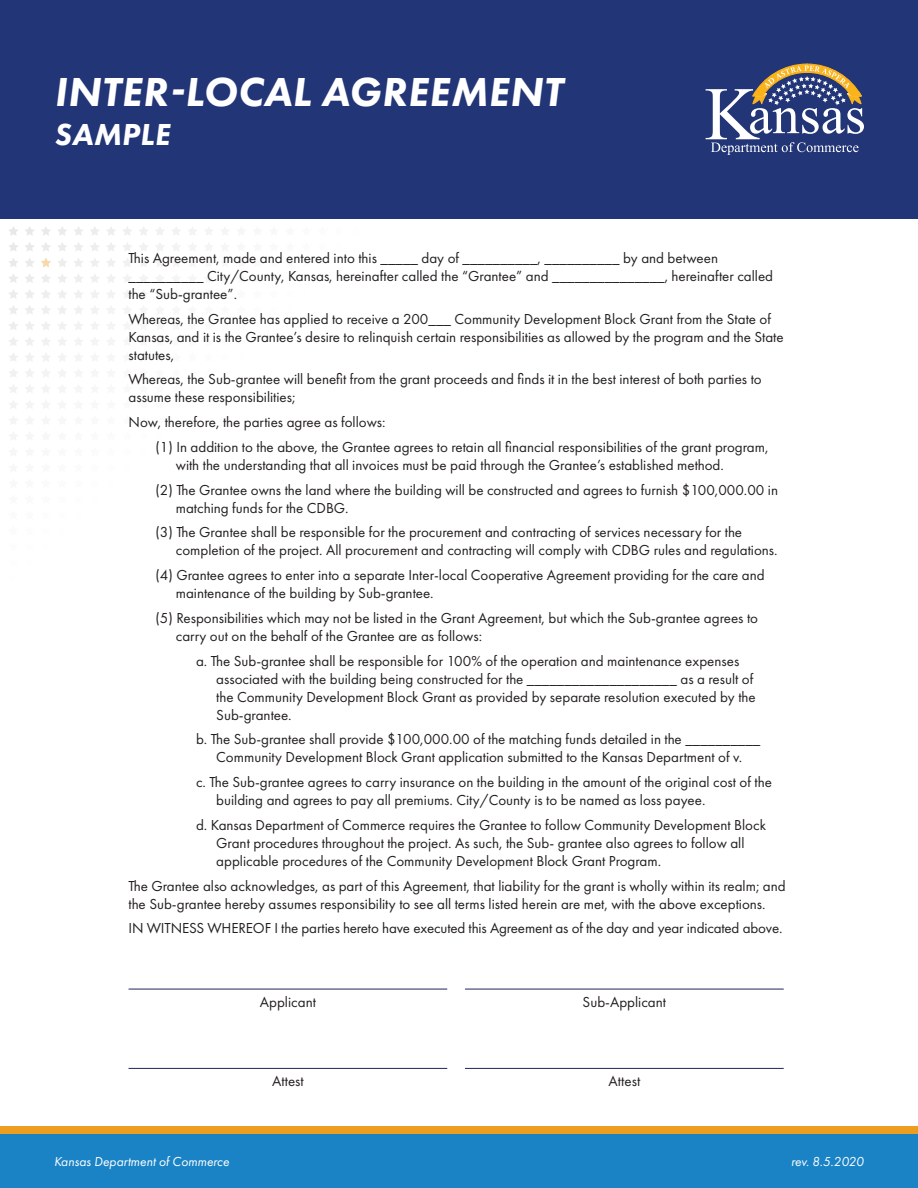
<style>
.page{position:relative;width:918px;height:1188px;background:#fff}
.page>*{position:absolute;margin:0;border:0;box-sizing:border-box;transform-origin:0 0}
.t1{font:italic 800 42px "Futura PT";letter-spacing:.01em;color:#fff}
.t2{font:italic 800 31.5px "Futura PT";letter-spacing:.01em;color:#fff}
.t3{font:15px/18px "Futura PT";color:#231f20}
.t4{font:italic 13.5px "Futura PT";color:#fff}
</style>
<div class="page">
<div style="left:0;top:1126px;width:918px;height:54px;background:#ed9d20"></div>
<svg style="left:9px;top:226px;width:25px;height:10px"></svg>
<svg style="left:41px;top:227px;width:9px;height:9px"></svg>
<svg style="left:58px;top:227px;width:9px;height:9px"></svg>
<svg style="left:74px;top:226px;width:9px;height:9px"></svg>
<svg style="left:90px;top:227px;width:9px;height:8px"></svg>
<svg style="left:107px;top:227px;width:8px;height:8px"></svg>
<svg style="left:123px;top:227px;width:25px;height:8px"></svg>
<svg style="left:156px;top:227px;width:8px;height:8px"></svg>
<svg style="left:172px;top:227px;width:8px;height:8px"></svg>
<svg style="left:188px;top:227px;width:8px;height:8px"></svg>
<svg style="left:205px;top:227px;width:7px;height:8px"></svg>
<svg style="left:9px;top:242px;width:25px;height:9px"></svg>
<svg style="left:41px;top:243px;width:10px;height:8px"></svg>
<svg style="left:58px;top:242px;width:9px;height:9px"></svg>
<svg style="left:74px;top:242px;width:9px;height:9px"></svg>
<svg style="left:90px;top:242px;width:9px;height:9px"></svg>
<svg style="left:107px;top:243px;width:8px;height:8px"></svg>
<svg style="left:123px;top:242px;width:25px;height:9px"></svg>
<svg style="left:156px;top:243px;width:8px;height:8px"></svg>
<svg style="left:172px;top:243px;width:8px;height:8px"></svg>
<svg style="left:189px;top:243px;width:7px;height:7px"></svg>
<svg style="left:9px;top:258px;width:25px;height:9px"></svg>
<svg style="left:41px;top:258px;width:10px;height:9px"></svg>
<svg style="left:58px;top:258px;width:9px;height:9px"></svg>
<svg style="left:74px;top:258px;width:9px;height:9px"></svg>
<svg style="left:90px;top:258px;width:9px;height:9px"></svg>
<svg style="left:107px;top:259px;width:9px;height:8px"></svg>
<svg style="left:123px;top:258px;width:25px;height:9px"></svg>
<svg style="left:156px;top:259px;width:8px;height:8px"></svg>
<svg style="left:172px;top:259px;width:8px;height:7px"></svg>
<svg style="left:9px;top:274px;width:25px;height:9px"></svg>
<svg style="left:41px;top:274px;width:10px;height:9px"></svg>
<svg style="left:58px;top:274px;width:9px;height:9px"></svg>
<svg style="left:74px;top:274px;width:9px;height:8px"></svg>
<svg style="left:90px;top:274px;width:9px;height:9px"></svg>
<svg style="left:107px;top:275px;width:9px;height:8px"></svg>
<svg style="left:123px;top:274px;width:25px;height:8px"></svg>
<svg style="left:156px;top:275px;width:8px;height:7px"></svg>
<svg style="left:9px;top:290px;width:25px;height:9px"></svg>
<svg style="left:41px;top:290px;width:9px;height:9px"></svg>
<svg style="left:58px;top:290px;width:9px;height:9px"></svg>
<svg style="left:74px;top:290px;width:9px;height:8px"></svg>
<svg style="left:90px;top:290px;width:9px;height:8px"></svg>
<svg style="left:107px;top:290px;width:8px;height:8px"></svg>
<svg style="left:123px;top:290px;width:24px;height:8px"></svg>
<svg style="left:9px;top:305px;width:25px;height:9px"></svg>
<svg style="left:42px;top:306px;width:8px;height:8px"></svg>
<svg style="left:58px;top:306px;width:8px;height:8px"></svg>
<svg style="left:74px;top:306px;width:9px;height:8px"></svg>
<svg style="left:91px;top:306px;width:8px;height:8px"></svg>
<svg style="left:107px;top:306px;width:8px;height:8px"></svg>
<svg style="left:124px;top:306px;width:7px;height:8px"></svg>
<svg style="left:9px;top:321px;width:25px;height:25px"></svg>
<svg style="left:41px;top:322px;width:9px;height:24px"></svg>
<svg style="left:58px;top:322px;width:9px;height:24px"></svg>
<svg style="left:74px;top:321px;width:9px;height:24px"></svg>
<svg style="left:91px;top:322px;width:8px;height:23px"></svg>
<svg style="left:107px;top:322px;width:7px;height:19px"></svg>
<svg style="left:9px;top:353px;width:25px;height:8px"></svg>
<svg style="left:42px;top:354px;width:8px;height:7px"></svg>
<svg style="left:58px;top:353px;width:8px;height:8px"></svg>
<svg style="left:74px;top:353px;width:8px;height:8px"></svg>
<svg style="left:9px;top:369px;width:25px;height:8px"></svg>
<svg style="left:42px;top:369px;width:8px;height:8px"></svg>
<svg style="left:58px;top:369px;width:8px;height:8px"></svg>
<svg style="left:9px;top:385px;width:25px;height:23px"></svg>
<svg style="left:42px;top:385px;width:7px;height:20px"></svg>
<svg style="left:9px;top:416px;width:22px;height:8px"></svg>
<svg style="left:128px;top:988px;width:21px;height:2px"></svg>
<svg style="left:236px;top:988px;width:27px;height:1px"></svg>
<svg style="left:350px;top:988px;width:27px;height:1px"></svg>
<svg style="left:415px;top:988px;width:27px;height:1px"></svg>
<svg style="left:465px;top:988px;width:26px;height:1px"></svg>
<svg style="left:128px;top:1067px;width:21px;height:2px"></svg>
<svg style="left:236px;top:1067px;width:27px;height:1px"></svg>
<svg style="left:350px;top:1067px;width:27px;height:1px"></svg>
<svg style="left:415px;top:1067px;width:27px;height:1px"></svg>
<svg style="left:465px;top:1067px;width:26px;height:1px"></svg>
<svg style="left:529px;top:988px;width:27px;height:1px"></svg>
<svg style="left:643px;top:988px;width:27px;height:1px"></svg>
<svg style="left:757px;top:988px;width:27px;height:1px"></svg>
<svg style="left:529px;top:1067px;width:27px;height:1px"></svg>
<svg style="left:643px;top:1067px;width:27px;height:1px"></svg>
<svg style="left:757px;top:1067px;width:27px;height:1px"></svg>
<div style="left:0;top:0;width:918px;height:218px;background:#223577"></div>
<div style="left:0;top:1134px;width:918px;height:54px;background:#1983c6"></div>
<svg style="left:757px;top:64px;width:78px;height:70px"></svg>
<svg style="left:802px;top:108px;width:17px;height:26px"></svg>
<svg style="left:823px;top:70px;width:41px;height:64px"></svg>
<svg style="left:706px;top:89px;width:54px;height:63px"></svg>
<svg style="left:727px;top:144px;width:33px;height:10px"></svg>
<svg style="left:761px;top:142px;width:45px;height:10px"></svg>
<svg style="left:807px;top:145px;width:34px;height:7px"></svg>
<svg style="left:842px;top:145px;width:17px;height:7px"></svg>
<hr style="left:465px;top:989px;width:319px;height:1px;background:#1d2758">
<hr style="left:129px;top:989px;width:318px;height:1px;background:#1d2758">
<hr style="left:465px;top:1068px;width:319px;height:1px;background:#1d2758">
<hr style="left:129px;top:1068px;width:318px;height:1px;background:#1d2758">
<p class="t1" style="left:54px;top:65px;width:510px">INTER-LOCAL AGREEMENT</p>
<p class="t2" style="left:54px;top:114px;width:118px">SAMPLE</p>
<p class="t3" style="left:129px;top:249px;width:646px">This Agreement, made and entered into this _____ day of __________, __________ by and between __________ City/County, Kansas, hereinafter called the “Grantee” and _______________, hereinafter called the “Sub-grantee”.</p>
<p class="t3" style="left:129px;top:310px;width:657px">Whereas, the Grantee has applied to receive a 200___ Community Development Block Grant from the State of<br>Kansas, and it is the Grantee’s desire to relinquish certain responsibilities as allowed by the program and the State statutes,</p>
<p class="t3" style="left:129px;top:370px;width:635px">Whereas, the Sub-grantee will benefit from the grant proceeds and finds it in the best interest of both parties to assume these responsibilities;</p>
<p class="t3" style="left:129px;top:413px;width:259px">Now, therefore, the parties agree as follows:</p>
<p class="t3" style="left:176px;top:438px;width:594px;text-indent:-20px">(1) In addition to the above, the Grantee agrees to retain all financial responsibilities of the grant program, with the understanding that all invoices must be paid through the Grantee’s established method.</p>
<p class="t3" style="left:176px;top:481px;width:604px;text-indent:-20px">(2) The Grantee owns the land where the building will be constructed and agrees to furnish $100,000.00 in matching funds for the CDBG.</p>
<p class="t3" style="left:176px;top:523px;width:603px;text-indent:-20px">(3) The Grantee shall be responsible for the procurement and contracting of services necessary for the completion of the project. All procurement and contracting will comply with CDBG rules and regulations.</p>
<p class="t3" style="left:176px;top:566px;width:590px;text-indent:-20px">(4) Grantee agrees to enter into a separate Inter-local Cooperative Agreement providing for the care and maintenance of the building by Sub-grantee.</p>
<p class="t3" style="left:176px;top:609px;width:584px;text-indent:-20px">(5) Responsibilities which may not be listed in the Grant Agreement, but which the Sub-grantee agrees to carry out on the behalf of the Grantee are as follows:</p>
<p class="t3" style="left:216px;top:652px;width:541px;text-indent:-20px">a. The Sub-grantee shall be responsible for 100% of the operation and maintenance expenses associated with the building being constructed for the ____________________ as a result of the Community Development Block Grant as provided by separate resolution executed by the Sub-grantee.</p>
<p class="t3" style="left:196px;top:730px;width:566px;text-align:center">b. The Sub-grantee shall provide $100,000.00 of the matching funds detailed in the __________<br>Community Development Block Grant application submitted to the Kansas Department of v.</p>
<p class="t3" style="left:216px;top:773px;width:557px;text-indent:-20px">c. The Sub-grantee agrees to carry insurance on the building in the amount of the original cost of the building and agrees to pay all premiums. City/County is to be named as loss payee.</p>
<p class="t3" style="left:216px;top:816px;width:551px;text-indent:-20px">d. Kansas Department of Commerce requires the Grantee to follow Community Development Block<br>Grant procedures throughout the project. As such, the Sub- grantee also agrees to follow all applicable procedures of the Community Development Block Grant Program.</p>
<p class="t3" style="left:129px;top:877px;width:659px">The Grantee also acknowledges, as part of this Agreement, that liability for the grant is wholly within its realm; and the Sub-grantee hereby assumes responsibility to see all terms listed herein are met, with the above exceptions.</p>
<p class="t3" style="left:129px;top:919px;width:656px">IN WITNESS WHEREOF I the parties hereto have executed this Agreement as of the day and year indicated above.</p>
<p class="t3" style="left:260px;top:993px;width:58px">Applicant</p>
<p class="t3" style="left:583px;top:993px;width:85px">Sub-Applicant</p>
<p class="t3" style="left:272px;top:1072px;width:33px">Attest</p>
<p class="t3" style="left:608px;top:1072px;width:33px">Attest</p>
<p class="t4" style="left:54px;top:1154px;width:177px">Kansas Department of Commerce</p>
<p class="t4" style="left:791px;top:1154px;width:74px">rev. 8.5.2020</p>
</div>
